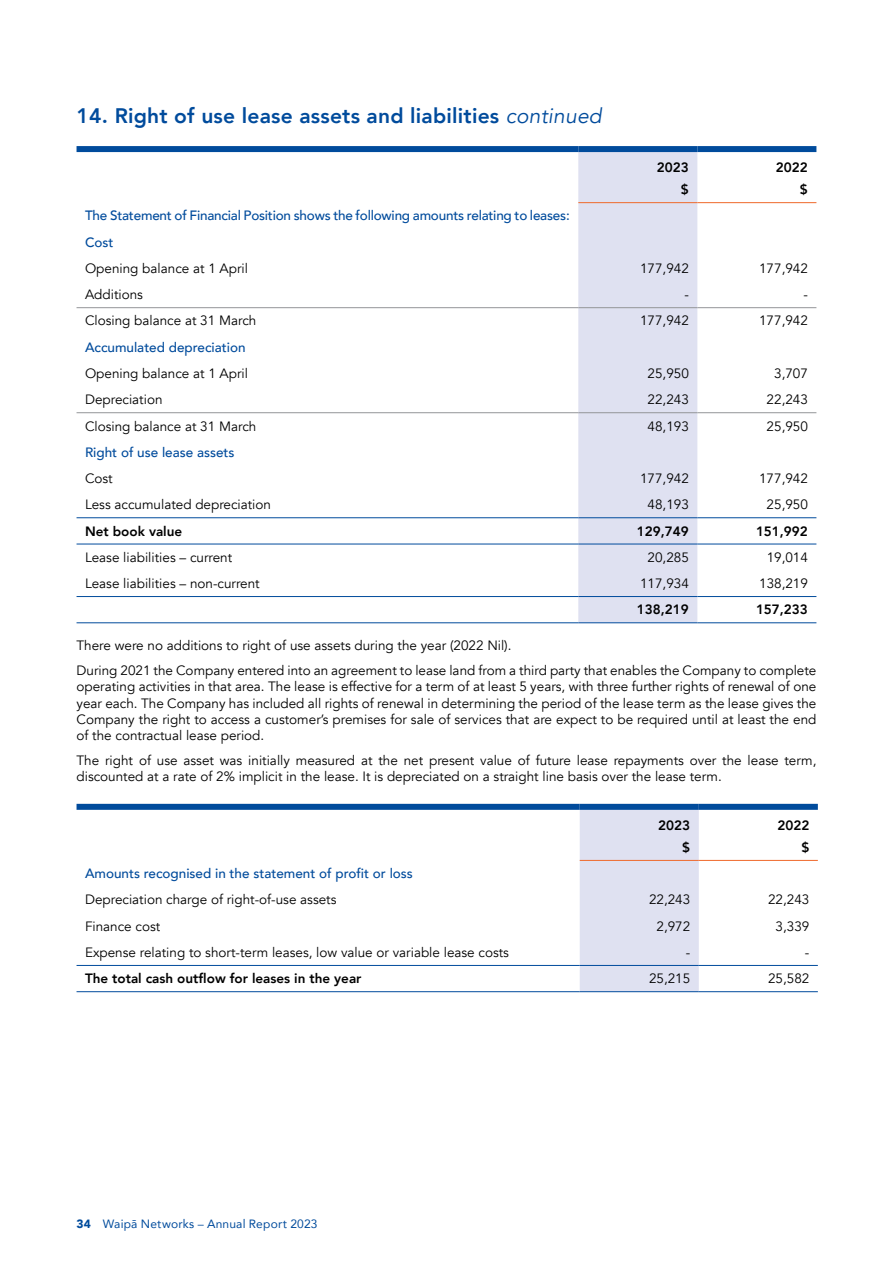
<style>
.page{position:relative;width:893px;height:1263px;background:#fff}
.page>*{position:absolute;margin:0;border:0;box-sizing:border-box;transform-origin:0 0}
.t1{font:800 21px "Avenir";letter-spacing:.01em;color:#004b9c}
.t2{font:13.5px/16.2px "Avenir";color:#000}
.t3{font:500 13.5px/26.2px "Avenir";color:#004b9c}
.t4{font:800 13.5px "Avenir";color:#000}
.t5{font:12px "Avenir";letter-spacing:.015em;color:#004b9c}
.s1{font-weight:400;font-style:italic}
.s2{font-weight:900}
</style>
<div class="page">
<div style="left:578px;top:152px;width:119px;height:470px;background:#dfe1f1"></div>
<div style="left:77px;top:146px;width:501px;height:6px;background:#004b9c"></div>
<div style="left:578px;top:146px;width:119px;height:6px;background:#004b9c"></div>
<div style="left:697px;top:146px;width:119px;height:6px;background:#004b9c"></div>
<hr style="left:578px;top:202px;width:119px;height:1px;background:#ef692b">
<hr style="left:697px;top:202px;width:119px;height:1px;background:#ef692b">
<hr style="left:77px;top:307px;width:501px;height:1px;background:#939598">
<hr style="left:578px;top:307px;width:119px;height:1px;background:#939598">
<hr style="left:697px;top:307px;width:119px;height:1px;background:#939598">
<hr style="left:77px;top:412px;width:501px;height:1px;background:#939598">
<hr style="left:578px;top:412px;width:119px;height:1px;background:#939598">
<hr style="left:697px;top:412px;width:119px;height:1px;background:#939598">
<hr style="left:77px;top:517px;width:501px;height:1px;background:#004b9c">
<hr style="left:578px;top:517px;width:119px;height:1px;background:#004b9c">
<hr style="left:697px;top:517px;width:119px;height:1px;background:#004b9c">
<hr style="left:77px;top:544px;width:501px;height:1px;background:#004b9c">
<hr style="left:578px;top:544px;width:119px;height:1px;background:#004b9c">
<hr style="left:697px;top:544px;width:119px;height:1px;background:#004b9c">
<hr style="left:77px;top:596px;width:501px;height:1px;background:#004b9c">
<hr style="left:578px;top:596px;width:119px;height:1px;background:#004b9c">
<hr style="left:697px;top:596px;width:119px;height:1px;background:#004b9c">
<hr style="left:77px;top:622px;width:501px;height:1px;background:#004b9c">
<hr style="left:578px;top:622px;width:119px;height:1px;background:#004b9c">
<hr style="left:697px;top:622px;width:119px;height:1px;background:#004b9c">
<div style="left:580px;top:810px;width:119px;height:181px;background:#dfe1f1"></div>
<hr style="left:77px;top:965px;width:503px;height:1px;background:#004b9c">
<hr style="left:580px;top:965px;width:119px;height:1px;background:#004b9c">
<hr style="left:699px;top:965px;width:119px;height:1px;background:#004b9c">
<hr style="left:77px;top:991px;width:503px;height:1px;background:#004b9c">
<hr style="left:580px;top:991px;width:119px;height:1px;background:#004b9c">
<hr style="left:699px;top:991px;width:119px;height:1px;background:#004b9c">
<div style="left:77px;top:804px;width:503px;height:6px;background:#004b9c"></div>
<div style="left:580px;top:804px;width:119px;height:6px;background:#004b9c"></div>
<div style="left:699px;top:804px;width:119px;height:6px;background:#004b9c"></div>
<hr style="left:580px;top:860px;width:119px;height:1px;background:#ef692b">
<hr style="left:699px;top:860px;width:119px;height:1px;background:#ef692b">
<h1 class="t1" style="left:77px;top:99px;width:527px">14. Right of use lease assets and liabilities <span class="s1">continued</span></h1>
<p class="t4" style="left:657px;top:157px;width:33px">2023</p>
<p class="t4" style="left:776px;top:157px;width:33px">2022</p>
<p class="t4" style="left:681px;top:179px;width:9px">$</p>
<p class="t4" style="left:800px;top:179px;width:9px">$</p>
<p class="t3" style="left:85px;top:202px;width:486px">The Statement of Financial Position shows the following amounts relating to leases:<br>Cost</p>
<p class="t2" style="left:85px;top:260px;width:165px">Opening balance at 1 April</p>
<p class="t2" style="left:640px;top:260px;width:50px">177,942</p>
<p class="t2" style="left:759px;top:260px;width:50px">177,942</p>
<p class="t2" style="left:85px;top:287px;width:59px">Additions</p>
<p class="t2" style="left:684px;top:287px;width:6px">-</p>
<p class="t2" style="left:803px;top:287px;width:6px">-</p>
<p class="t2" style="left:85px;top:313px;width:173px">Closing balance at 31 March</p>
<p class="t2" style="left:640px;top:313px;width:50px">177,942</p>
<p class="t2" style="left:759px;top:313px;width:50px">177,942</p>
<p class="t3" style="left:85px;top:333px;width:162px">Accumulated depreciation</p>
<p class="t2" style="left:85px;top:365px;width:165px">Opening balance at 1 April</p>
<p class="t2" style="left:648px;top:365px;width:43px">25,950</p>
<p class="t2" style="left:774px;top:365px;width:35px">3,707</p>
<p class="t2" style="left:85px;top:392px;width:79px">Depreciation</p>
<p class="t2" style="left:648px;top:392px;width:43px">22,243</p>
<p class="t2" style="left:767px;top:392px;width:43px">22,243</p>
<p class="t2" style="left:85px;top:418px;width:173px">Closing balance at 31 March</p>
<p class="t2" style="left:648px;top:418px;width:43px">48,193</p>
<p class="t2" style="left:767px;top:418px;width:43px">25,950</p>
<p class="t3" style="left:85px;top:438px;width:151px">Right of use lease assets</p>
<p class="t2" style="left:85px;top:470px;width:29px">Cost</p>
<p class="t2" style="left:640px;top:470px;width:50px">177,942</p>
<p class="t2" style="left:759px;top:470px;width:50px">177,942</p>
<p class="t2" style="left:85px;top:497px;width:188px">Less accumulated depreciation</p>
<p class="t2" style="left:648px;top:497px;width:43px">48,193</p>
<p class="t2" style="left:767px;top:497px;width:43px">25,950</p>
<p class="t4" style="left:85px;top:520px;width:99px">Net book value</p>
<p class="t4" style="left:637px;top:520px;width:53px">129,749</p>
<p class="t4" style="left:756px;top:520px;width:53px">151,992</p>
<p class="t2" style="left:85px;top:549px;width:149px">Lease liabilities – current</p>
<p class="t2" style="left:648px;top:549px;width:43px">20,285</p>
<p class="t2" style="left:767px;top:549px;width:43px">19,014</p>
<p class="t2" style="left:85px;top:575px;width:176px">Lease liabilities – non-current</p>
<p class="t2" style="left:640px;top:575px;width:50px">117,934</p>
<p class="t2" style="left:759px;top:575px;width:50px">138,219</p>
<p class="t4" style="left:637px;top:599px;width:53px">138,219</p>
<p class="t4" style="left:756px;top:599px;width:53px">157,233</p>
<p class="t2" style="left:77px;top:634px;width:741px;line-height:24.8px">There were no additions to right of use assets during the year (2022 Nil).<br>During 2021 the Company entered into an agreement to lease land from a third party that enables the Company to complete</p>
<p class="t2" style="left:77px;top:679px;width:741px;text-align:justify">operating activities in that area. The lease is effective for a term of at least 5 years, with three further rights of renewal of one year each. The Company has included all rights of renewal in determining the period of the lease term as the lease gives the Company the right to access a customer’s premises for sale of services that are expect to be required until at least the end of the contractual lease period.</p>
<p class="t2" style="left:77px;top:752px;width:741px">The right of use asset was initially measured at the net present value of future lease repayments over the lease term, discounted at a rate of 2% implicit in the lease. It is depreciated on a straight line basis over the lease term.</p>
<p class="t4" style="left:658px;top:815px;width:33px">2023</p>
<p class="t4" style="left:777px;top:815px;width:33px">2022</p>
<p class="t4" style="left:682px;top:837px;width:9px">$</p>
<p class="t4" style="left:801px;top:837px;width:9px">$</p>
<p class="t3" style="left:85px;top:860px;width:329px">Amounts recognised in the statement of profit or loss</p>
<p class="t2" style="left:85px;top:892px;width:253px">Depreciation charge of right-of-use assets</p>
<p class="t2" style="left:649px;top:892px;width:43px">22,243</p>
<p class="t2" style="left:768px;top:892px;width:43px">22,243</p>
<p class="t2" style="left:85px;top:918px;width:77px">Finance cost</p>
<p class="t2" style="left:656px;top:918px;width:35px">2,972</p>
<p class="t2" style="left:776px;top:918px;width:35px">3,339</p>
<p class="t2" style="left:85px;top:944px;width:425px">Expense relating to short-term leases, low value or variable lease costs</p>
<p class="t2" style="left:686px;top:944px;width:6px">-</p>
<p class="t2" style="left:805px;top:944px;width:6px">-</p>
<p class="t4" style="left:85px;top:968px;width:278px">The total cash outflow for leases in the year</p>
<p class="t2" style="left:649px;top:971px;width:43px">25,215</p>
<p class="t2" style="left:768px;top:971px;width:43px">25,582</p>
<p class="t5" style="left:77px;top:1214px;width:243px"><span class="s2">34</span> Waipā Networks – Annual Report 2023</p>
</div>
